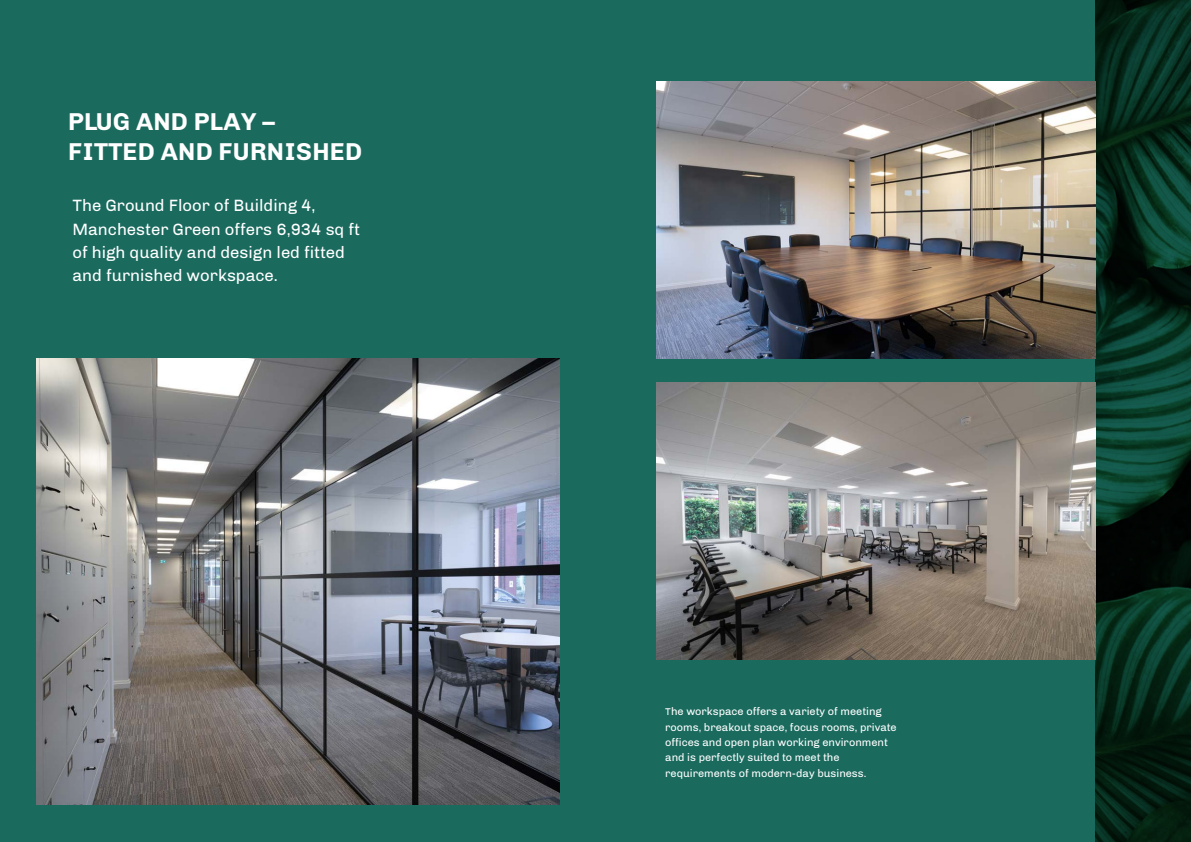
<style>
.page{position:relative;width:1191px;height:842px;background:#1a6a5e}
.page>*{position:absolute;margin:0;border:0;box-sizing:border-box;transform-origin:0 0}
.t1{font:700 25px/30px "Chivo";letter-spacing:.01em;color:#fff}
.t2{font:16.8px/23.2px "Chivo";color:#fff}
.t3{font:11px/15.4px "Chivo";color:#fff}
.s1{font-size:10px}
</style>
<div class="page">
<img style="left:1095px;top:0;width:96px;height:842px">
<img style="left:36px;top:358px;width:523px;height:447px">
<img style="left:656px;top:382px;width:439px;height:277px">
<img style="left:656px;top:81px;width:439px;height:277px">
<p class="t1" style="left:68px;top:107px;width:295px">PLUG AND PLAY –<br>FITTED AND FURNISHED</p>
<p class="t2" style="left:72px;top:194px;width:289px">The Ground Floor of Building 4,<br>Manchester Green offers 6,934 sq ft of high quality and design led fitted and furnished workspace.</p>
<p class="t3" style="left:665px;top:704px;width:233px"><span class="s1">T</span>he workspace offers a variety of meeting rooms, breakout space, focus rooms, private offices and open plan working environment and is perfectly suited to meet the requirements of modern-day business.</p>
</div>
